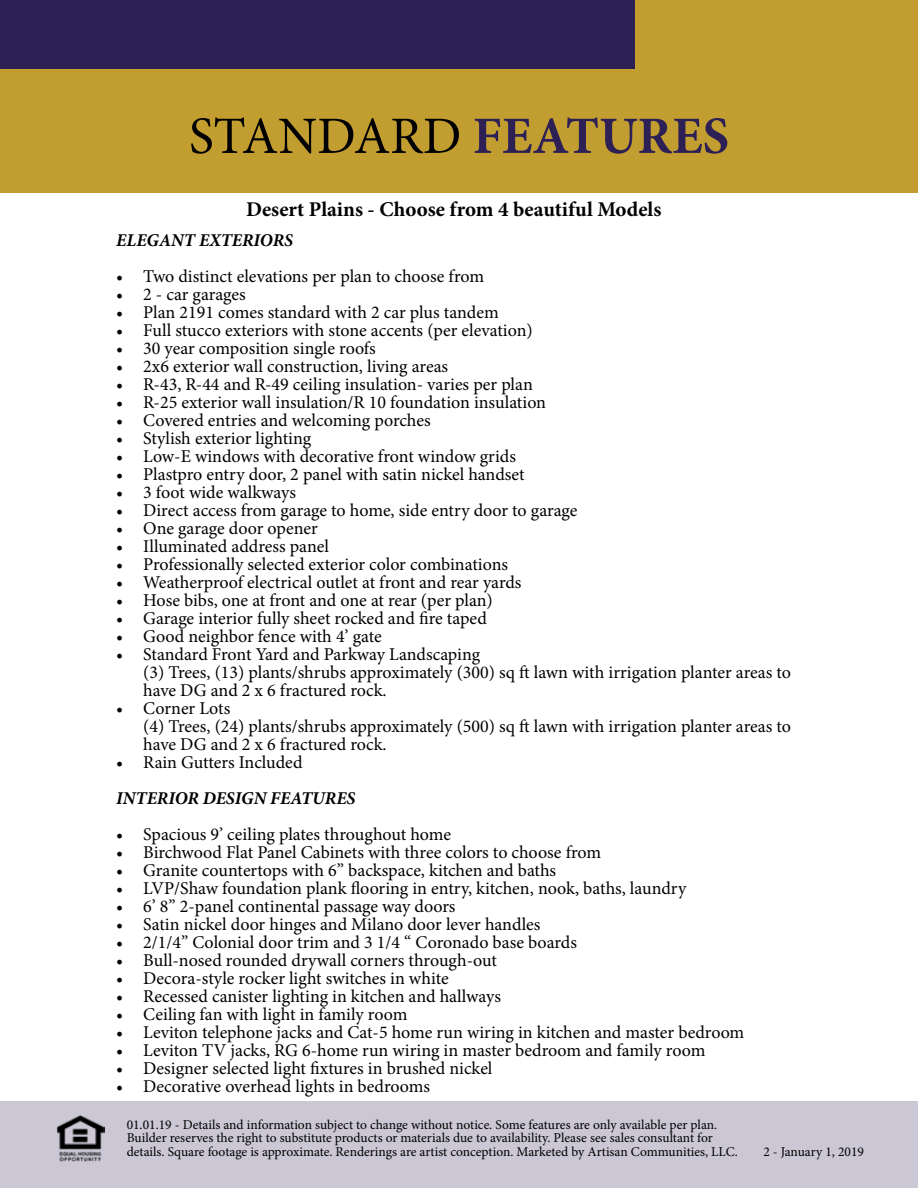
<style>
.page{position:relative;width:918px;height:1188px;background:#fff}
.page>*{position:absolute;margin:0;border:0;box-sizing:border-box;transform-origin:0 0}
.t1{font:52.5px "Minion Pro";color:#000}
.t2{font:700 21px "Minion Pro";color:#000}
.t3{font:18px/18px "Minion Pro";color:#000}
.t4{font:italic 700 18px "Minion Pro";color:#000}
.t5{font:13.5px/13.5px "Minion Pro";letter-spacing:-.005em;color:#000}
.s1{font-weight:700;color:#2d2054}
</style>
<div class="page">
<div style="left:0;top:1101px;width:918px;height:87px;background:#cbc7d4"></div>
<img style="left:57px;top:1115px;width:48px;height:46px">
<div style="left:0;top:0;width:918px;height:192px;background:#c29d30"></div>
<div style="left:0;top:0;width:634px;height:69px;background:#2d2054"></div>
<h1 class="t1" style="left:189px;top:101px;width:542px">STANDARD <span class="s1">FEATURES</span></h1>
<p class="t2" style="left:246px;top:195px;width:417px">Desert Plains - Choose from 4 beautiful Models</p>
<p class="t4" style="left:116px;top:227px;width:178px">ELEGANT EXTERIORS</p>
<p class="t3" style="left:116px;top:267px;width:370px">• Two distinct elevations per plan to choose from</p>
<p class="t3" style="left:116px;top:285px;width:131px">• 2 - car garages</p>
<p class="t3" style="left:116px;top:303px;width:384px">• Plan 2191 comes standard with 2 car plus tandem</p>
<p class="t3" style="left:116px;top:321px;width:418px">• Full stucco exteriors with stone accents (per elevation)</p>
<p class="t3" style="left:116px;top:339px;width:261px">• 30 year composition single roofs</p>
<p class="t3" style="left:116px;top:357px;width:333px">• 2x6 exterior wall construction, living areas</p>
<p class="t3" style="left:116px;top:375px;width:418px">• R-43, R-44 and R-49 ceiling insulation- varies per plan</p>
<p class="t3" style="left:116px;top:393px;width:431px">• R-25 exterior wall insulation/R 10 foundation insulation</p>
<p class="t3" style="left:116px;top:411px;width:316px">• Covered entries and welcoming porches</p>
<p class="t3" style="left:116px;top:429px;width:197px">• Stylish exterior lighting</p>
<p class="t3" style="left:116px;top:447px;width:401px">• Low-E windows with decorative front window grids</p>
<p class="t3" style="left:116px;top:465px;width:410px">• Plastpro entry door, 2 panel with satin nickel handset</p>
<p class="t3" style="left:116px;top:483px;width:181px">• 3 foot wide walkways</p>
<p class="t3" style="left:116px;top:501px;width:463px">• Direct access from garage to home, side entry door to garage</p>
<p class="t3" style="left:116px;top:519px;width:203px">• One garage door opener</p>
<p class="t3" style="left:116px;top:537px;width:214px">• Illuminated address panel</p>
<p class="t3" style="left:116px;top:555px;width:393px">• Professionally selected exterior color combinations</p>
<p class="t3" style="left:116px;top:573px;width:407px">• Weatherproof electrical outlet at front and rear yards</p>
<p class="t3" style="left:116px;top:591px;width:378px">• Hose bibs, one at front and one at rear (per plan)</p>
<p class="t3" style="left:116px;top:609px;width:372px">• Garage interior fully sheet rocked and fire taped</p>
<p class="t3" style="left:116px;top:627px;width:267px">• Good neighbor fence with 4’ gate</p>
<p class="t3" style="left:143px;top:645px;width:649px;text-indent:-27px">• Standard Front Yard and Parkway Landscaping<br>(3) Trees, (13) plants/shrubs approximately (300) sq ft lawn with irrigation planter areas to have DG and 2 x 6 fractured rock.</p>
<p class="t3" style="left:143px;top:699px;width:649px;text-indent:-27px">• Corner Lots<br>(4) Trees, (24) plants/shrubs approximately (500) sq ft lawn with irrigation planter areas to have DG and 2 x 6 fractured rock.</p>
<p class="t3" style="left:116px;top:753px;width:188px">• Rain Gutters Included</p>
<p class="t4" style="left:116px;top:785px;width:241px">INTERIOR DESIGN FEATURES</p>
<p class="t3" style="left:116px;top:825px;width:337px">• Spacious 9’ ceiling plates throughout home</p>
<p class="t3" style="left:116px;top:843px;width:487px">• Birchwood Flat Panel Cabinets with three colors to choose from</p>
<p class="t3" style="left:116px;top:861px;width:442px">• Granite countertops with 6” backspace, kitchen and baths</p>
<p class="t3" style="left:116px;top:879px;width:572px">• LVP/Shaw foundation plank flooring in entry, kitchen, nook, baths, laundry</p>
<p class="t3" style="left:116px;top:897px;width:341px">• 6’ 8” 2-panel continental passage way doors</p>
<p class="t3" style="left:116px;top:915px;width:426px">• Satin nickel door hinges and Milano door lever handles</p>
<p class="t3" style="left:116px;top:933px;width:462px">• 2/1/4” Colonial door trim and 3 1/4 “ Coronado base boards</p>
<p class="t3" style="left:116px;top:951px;width:382px">• Bull-nosed rounded drywall corners through-out</p>
<p class="t3" style="left:116px;top:969px;width:334px">• Decora-style rocker light switches in white</p>
<p class="t3" style="left:116px;top:987px;width:386px">• Recessed canister lighting in kitchen and hallways</p>
<p class="t3" style="left:116px;top:1005px;width:293px">• Ceiling fan with light in family room</p>
<p class="t3" style="left:116px;top:1023px;width:630px">• Leviton telephone jacks and Cat-5 home run wiring in kitchen and master bedroom</p>
<p class="t3" style="left:116px;top:1041px;width:591px">• Leviton TV jacks, RG 6-home run wiring in master bedroom and family room</p>
<p class="t3" style="left:116px;top:1059px;width:378px">• Designer selected light fixtures in brushed nickel</p>
<p class="t3" style="left:116px;top:1077px;width:315px">• Decorative overhead lights in bedrooms</p>
<p class="t5" style="left:127px;top:1118px;width:613px">01.01.19 - Details and information subject to change without notice. Some features are only available per plan.<br>Builder reserves the right to substitute products or materials due to availability. Please see sales consultant for details. Square footage is approximate. Renderings are artist conception. Marketed by Artisan Communities, LLC.</p>
<p class="t5" style="left:763px;top:1145px;width:102px">2 - January 1, 2019</p>
</div>
